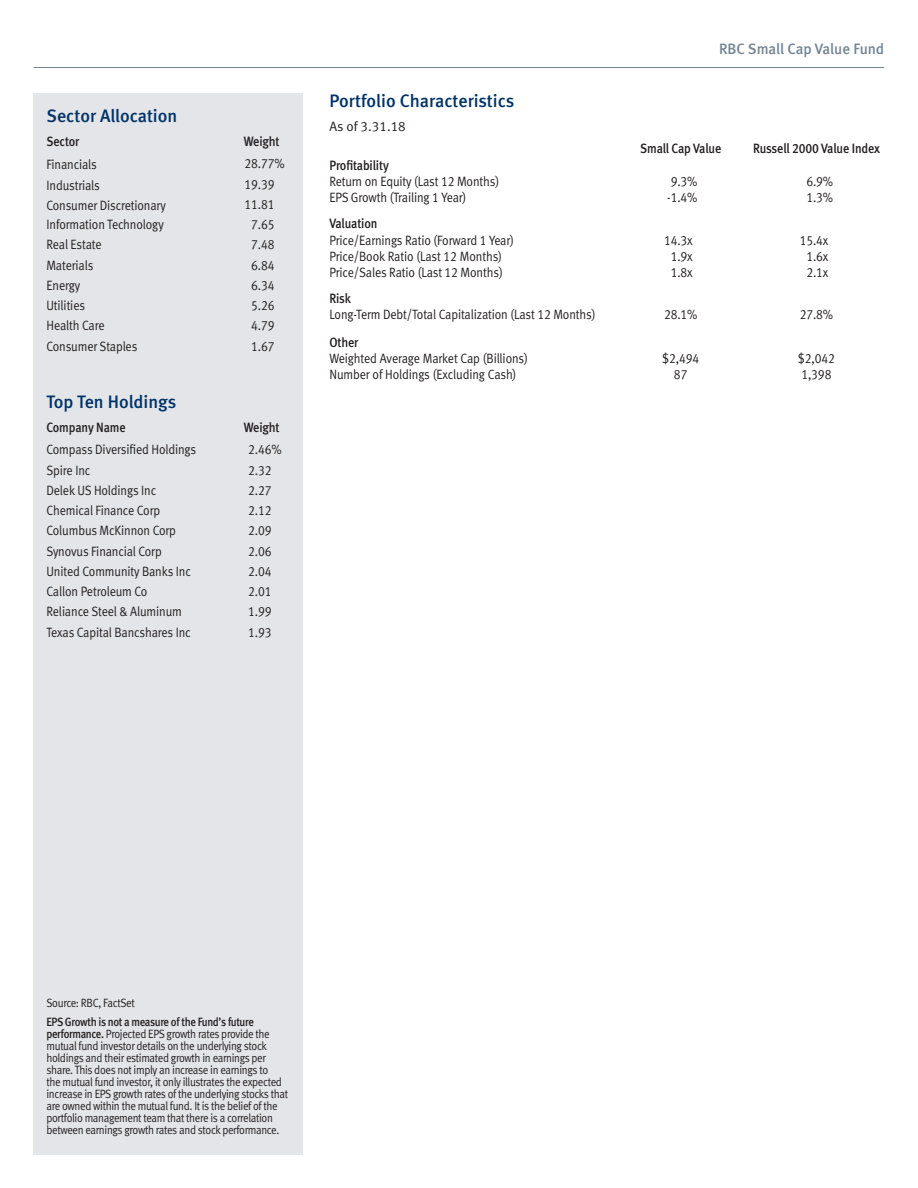
<style>
.page{position:relative;width:918px;height:1188px;background:#fff}
.page>*{position:absolute;margin:0;border:0;box-sizing:border-box;transform-origin:0 0}
.t1{font:18px "Meta Medium LF";color:#003367}
.t2{font:15px "Meta Medium LF";color:#748593}
.t3{font:13.5px/16.2px "Meta Normal LF";letter-spacing:-.01em;color:#231f20;scale:.9 1}
.t4{font:13.5px "Meta Medium LF";letter-spacing:-.01em;color:#231f20;scale:.9 1}
.t5{font:13.5px "Meta Normal LF";letter-spacing:-.01em;color:#231f20}
.t6{font:12px/12px "Meta Normal LF";letter-spacing:-.03em;color:#231f20;scale:.9 1}
.s1{font-family:"Meta Medium LF"}
</style>
<div class="page">
<div style="left:34px;top:93px;width:269px;height:1061px;background:#e4e5e9"></div>
<hr style="left:34px;top:67px;width:850px;height:1px;background:#748593">
<p class="t1" style="left:46px;top:105px;width:132px">Sector Allocation</p>
<p class="t4" style="left:46px;top:134px;width:38px">Sector</p>
<p class="t4" style="left:244px;top:134px;width:41px">Weight</p>
<p class="t3" style="left:46px;top:156px;width:58px">Financials</p>
<p class="t3" style="left:245px;top:155px;width:46px">28.77%</p>
<p class="t3" style="left:46px;top:177px;width:61px">Industrials</p>
<p class="t3" style="left:245px;top:176px;width:35px">19.39</p>
<p class="t3" style="left:46px;top:197px;width:134px">Consumer Discretionary</p>
<p class="t3" style="left:245px;top:196px;width:35px">11.81</p>
<p class="t3" style="left:46px;top:216px;width:132px">Information Technology</p>
<p class="t3" style="left:251px;top:216px;width:27px">7.65</p>
<p class="t3" style="left:46px;top:236px;width:63px">Real Estate</p>
<p class="t3" style="left:251px;top:236px;width:27px">7.48</p>
<p class="t3" style="left:46px;top:257px;width:54px">Materials</p>
<p class="t3" style="left:251px;top:257px;width:27px">6.84</p>
<p class="t3" style="left:46px;top:277px;width:39px">Energy</p>
<p class="t3" style="left:251px;top:277px;width:27px">6.34</p>
<p class="t3" style="left:46px;top:297px;width:44px">Utilities</p>
<p class="t3" style="left:251px;top:297px;width:27px">5.26</p>
<p class="t3" style="left:46px;top:317px;width:66px">Health Care</p>
<p class="t3" style="left:251px;top:317px;width:27px">4.79</p>
<p class="t3" style="left:46px;top:338px;width:102px">Consumer Staples</p>
<p class="t3" style="left:251px;top:338px;width:27px">1.67</p>
<p class="t1" style="left:46px;top:391px;width:131px">Top Ten Holdings</p>
<p class="t4" style="left:46px;top:420px;width:90px">Company Name</p>
<p class="t4" style="left:244px;top:420px;width:41px">Weight</p>
<p class="t3" style="left:46px;top:441px;width:168px">Compass Diversified Holdings</p>
<p class="t3" style="left:248px;top:441px;width:39px">2.46%</p>
<p class="t3" style="left:46px;top:462px;width:50px">Spire Inc</p>
<p class="t3" style="left:248px;top:462px;width:27px">2.32</p>
<p class="t3" style="left:46px;top:482px;width:124px">Delek US Holdings Inc</p>
<p class="t3" style="left:248px;top:482px;width:27px">2.27</p>
<p class="t3" style="left:46px;top:502px;width:128px">Chemical Finance Corp</p>
<p class="t3" style="left:248px;top:502px;width:27px">2.12</p>
<p class="t3" style="left:46px;top:522px;width:145px">Columbus McKinnon Corp</p>
<p class="t3" style="left:248px;top:522px;width:27px">2.09</p>
<p class="t3" style="left:46px;top:543px;width:130px">Synovus Financial Corp</p>
<p class="t3" style="left:248px;top:543px;width:27px">2.06</p>
<p class="t3" style="left:46px;top:563px;width:162px">United Community Banks Inc</p>
<p class="t3" style="left:248px;top:563px;width:27px">2.04</p>
<p class="t3" style="left:46px;top:583px;width:114px">Callon Petroleum Co</p>
<p class="t3" style="left:248px;top:583px;width:27px">2.01</p>
<p class="t3" style="left:46px;top:603px;width:152px">Reliance Steel &amp; Aluminum</p>
<p class="t3" style="left:248px;top:603px;width:27px">1.99</p>
<p class="t3" style="left:46px;top:624px;width:162px">Texas Capital Bancshares Inc</p>
<p class="t3" style="left:248px;top:624px;width:27px">1.93</p>
<p class="t1" style="left:329px;top:90px;width:186px">Portfolio Characteristics</p>
<p class="t5" style="left:329px;top:119px;width:78px">As of 3.31.18</p>
<p class="t4" style="left:329px;top:157px;width:68px">Profitability</p>
<p class="t3" style="left:329px;top:173px;width:190px">Return on Equity (Last 12 Months)</p>
<p class="t3" style="left:329px;top:189px;width:154px">EPS Growth (Trailing 1 Year)</p>
<p class="t4" style="left:329px;top:216px;width:55px">Valuation</p>
<p class="t3" style="left:329px;top:232px;width:207px">Price/Earnings Ratio (Forward 1 Year)</p>
<p class="t3" style="left:329px;top:248px;width:193px">Price/Book Ratio (Last 12 Months)</p>
<p class="t3" style="left:329px;top:264px;width:194px">Price/Sales Ratio (Last 12 Months)</p>
<p class="t2" style="left:719px;top:40px;width:167px">RBC Small Cap Value Fund</p>
<p class="t4" style="left:640px;top:140px;width:92px">Small Cap Value</p>
<p class="t4" style="left:753px;top:140px;width:143px">Russell 2000 Value Index</p>
<p class="t3" style="left:671px;top:173px;width:31px">9.3%</p>
<p class="t3" style="left:667px;top:189px;width:35px">-1.4%</p>
<p class="t3" style="left:664px;top:232px;width:34px">14.3x</p>
<p class="t3" style="left:671px;top:248px;width:26px">1.9x</p>
<p class="t3" style="left:671px;top:264px;width:26px">1.8x</p>
<p class="t3" style="left:806px;top:173px;width:31px">6.9%</p>
<p class="t3" style="left:806px;top:189px;width:31px">1.3%</p>
<p class="t3" style="left:800px;top:232px;width:34px">15.4x</p>
<p class="t3" style="left:806px;top:248px;width:26px">1.6x</p>
<p class="t3" style="left:806px;top:264px;width:26px">2.1x</p>
<p class="t4" style="left:329px;top:291px;width:26px">Risk</p>
<p class="t3" style="left:329px;top:306px;width:297px">Long-Term Debt/Total Capitalization (Last 12 Months)</p>
<p class="t3" style="left:664px;top:307px;width:39px">28.1%</p>
<p class="t3" style="left:800px;top:307px;width:39px">27.8%</p>
<p class="t3" style="left:329px;top:334px;width:222px"><span class="s1">Other<br></span>Weighted Average Market Cap (Billions)</p>
<p class="t3" style="left:329px;top:366px;width:209px">Number of Holdings (Excluding Cash)</p>
<p class="t3" style="left:662px;top:350px;width:43px">$2,494</p>
<p class="t3" style="left:674px;top:366px;width:16px">87</p>
<p class="t3" style="left:798px;top:350px;width:43px">$2,042</p>
<p class="t3" style="left:801px;top:366px;width:35px">1,398</p>
<p class="t6" style="left:46px;top:997px;width:100px">Source: RBC, FactSet</p>
<p class="t6" style="left:46px;top:1016px;width:270px"><span class="s1">EPS Growth is not a measure of the Fund’s future performance.</span> Projected EPS growth rates provide the mutual fund investor details on the underlying stock holdings and their estimated growth in earnings per share. This does not imply an increase in earnings to<br>the mutual fund investor, it only illustrates the expected increase in EPS growth rates of the underlying stocks that are owned within the mutual fund. It is the belief of the portfolio management team that there is a correlation between earnings growth rates and stock performance.</p>
</div>
